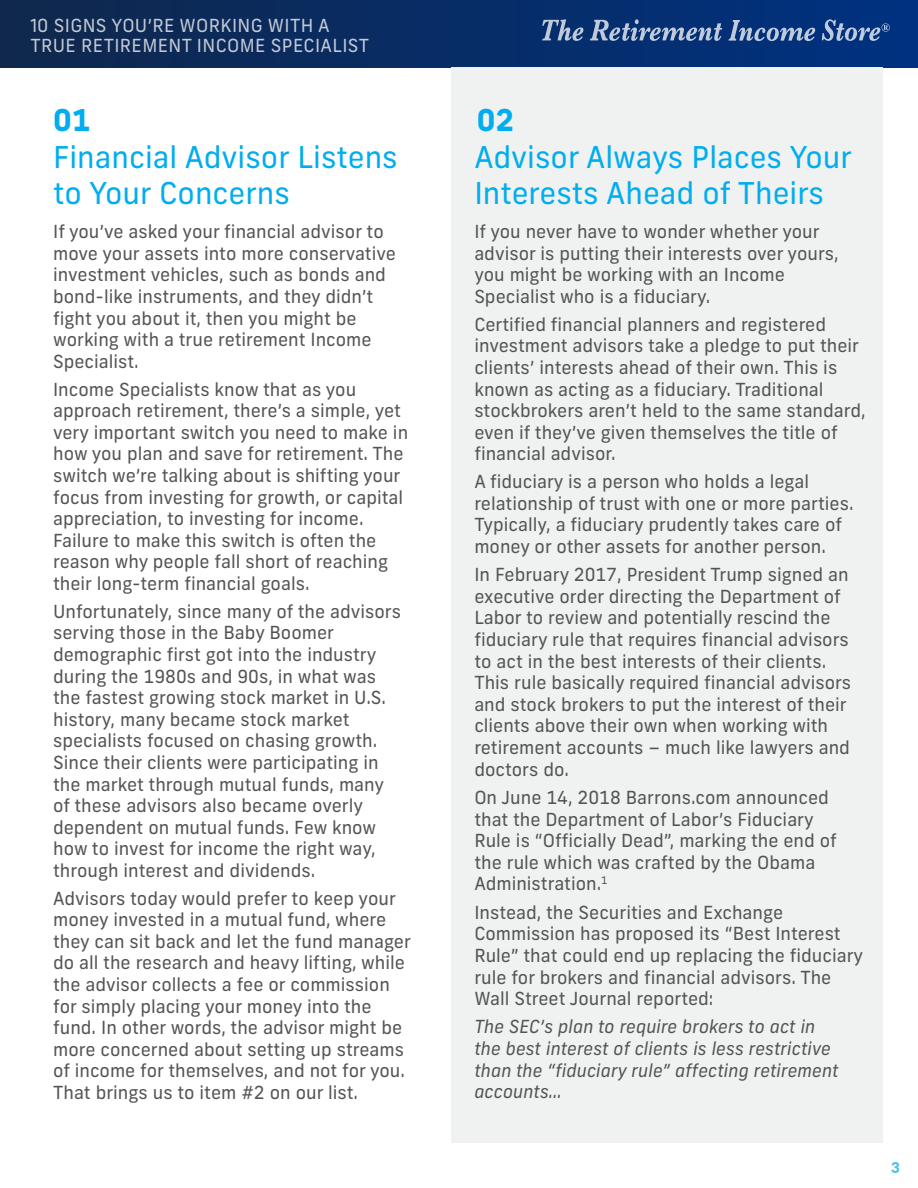
<style>
.page{position:relative;width:918px;height:1188px;background:#fff}
.page>*{position:absolute;margin:0;border:0;box-sizing:border-box;transform-origin:0 0}
.t1{font:30px/36px "Frank New";color:#00adef}
.t2{font:700 30px "Frank New";color:#00adef}
.t3{font:18px/21.6px "Frank New";color:#535453}
.t4{font:italic 18px/21.6px "Frank New";color:#535453}
.t5{font:18px/20.2px "Frank New";letter-spacing:.02em;color:#fff}
.t6{font:900 15px "Lato";color:#4dc1e6}
</style>
<div class="page">
<img style="left:0;top:0;width:918px;height:68px">
<svg style="left:542px;top:19px;width:41px;height:22px"></svg>
<svg style="left:590px;top:15px;width:225px;height:26px"></svg>
<img style="left:610px;top:15px;width:197px;height:6px">
<svg style="left:822px;top:19px;width:68px;height:22px"></svg>
<div style="left:451px;top:67px;width:432px;height:1076px;background:#f0f1f1"></div>
<p class="t5" style="left:30px;top:15px;width:340px">10 SIGNS YOU’RE WORKING WITH A<br>TRUE RETIREMENT INCOME SPECIALIST</p>
<h1 class="t2" style="left:53px;top:108px;width:39px">01</h1>
<h1 class="t2" style="left:477px;top:108px;width:39px">02</h1>
<h1 class="t1" style="left:474px;top:142px;width:379px">Advisor Always Places Your<br>Interests Ahead of Theirs</h1>
<p class="t3" style="left:474px;top:222px;width:366px">If you never have to wonder whether your advisor is putting their interests over yours, you might be working with an Income Specialist who is a fiduciary.</p>
<p class="t3" style="left:474px;top:315px;width:393px">Certified financial planners and registered investment advisors take a pledge to put their clients’ interests ahead of their own. This is known as acting as a fiduciary. Traditional stockbrokers aren’t held to the same standard, even if they’ve given themselves the title of financial advisor.</p>
<p class="t3" style="left:474px;top:472px;width:381px">A fiduciary is a person who holds a legal relationship of trust with one or more parties.<br>Typically, a fiduciary prudently takes care of money or other assets for another person.</p>
<p class="t3" style="left:474px;top:565px;width:378px">In February 2017, President Trump signed an executive order directing the Department of Labor to review and potentially rescind the fiduciary rule that requires financial advisors to act in the best interests of their clients.<br>This rule basically required financial advisors and stock brokers to put the interest of their clients above their own when working with retirement accounts – much like lawyers and doctors do.</p>
<p class="t3" style="left:474px;top:788px;width:364px">On June 14, 2018 Barrons.com announced that the Department of Labor’s Fiduciary Rule is “Officially Dead”, marking the end of the rule which was crafted by the Obama Administration.<sup>1</sup></p>
<p class="t3" style="left:474px;top:903px;width:390px">Instead, the Securities and Exchange Commission has proposed its “Best Interest Rule” that could end up replacing the fiduciary rule for brokers and financial advisors. The Wall Street Journal reported:</p>
<p class="t4" style="left:474px;top:1018px;width:366px">The SEC’s plan to require brokers to act in the best interest of clients is less restrictive than the “fiduciary rule” affecting retirement accounts…</p>
<h1 class="t1" style="left:53px;top:142px;width:346px">Financial Advisor Listens to Your Concerns</h1>
<p class="t3" style="left:53px;top:222px;width:344px">If you’ve asked your financial advisor to move your assets into more conservative investment vehicles, such as bonds and bond-like instruments, and they didn’t fight you about it, then you might be working with a true retirement Income Specialist.</p>
<p class="t3" style="left:53px;top:380px;width:357px">Income Specialists know that as you approach retirement, there’s a simple, yet very important switch you need to make in how you plan and save for retirement. The switch we’re talking about is shifting your focus from investing for growth, or capital appreciation, to investing for income.<br>Failure to make this switch is often the reason why people fall short of reaching their long-term financial goals.</p>
<p class="t3" style="left:53px;top:602px;width:349px">Unfortunately, since many of the advisors serving those in the Baby Boomer demographic first got into the industry during the 1980s and 90s, in what was the fastest growing stock market in U.S. history, many became stock market specialists focused on chasing growth.<br>Since their clients were participating in the market through mutual funds, many of these advisors also became overly dependent on mutual funds. Few know how to invest for income the right way, through interest and dividends.</p>
<p class="t3" style="left:53px;top:889px;width:359px">Advisors today would prefer to keep your money invested in a mutual fund, where they can sit back and let the fund manager do all the research and heavy lifting, while the advisor collects a fee or commission for simply placing your money into the fund. In other words, the advisor might be more concerned about setting up streams of income for themselves, and not for you.<br>That brings us to item #2 on our list.</p>
<p class="t6" style="left:891px;top:1159px;width:10px">3</p>
</div>
